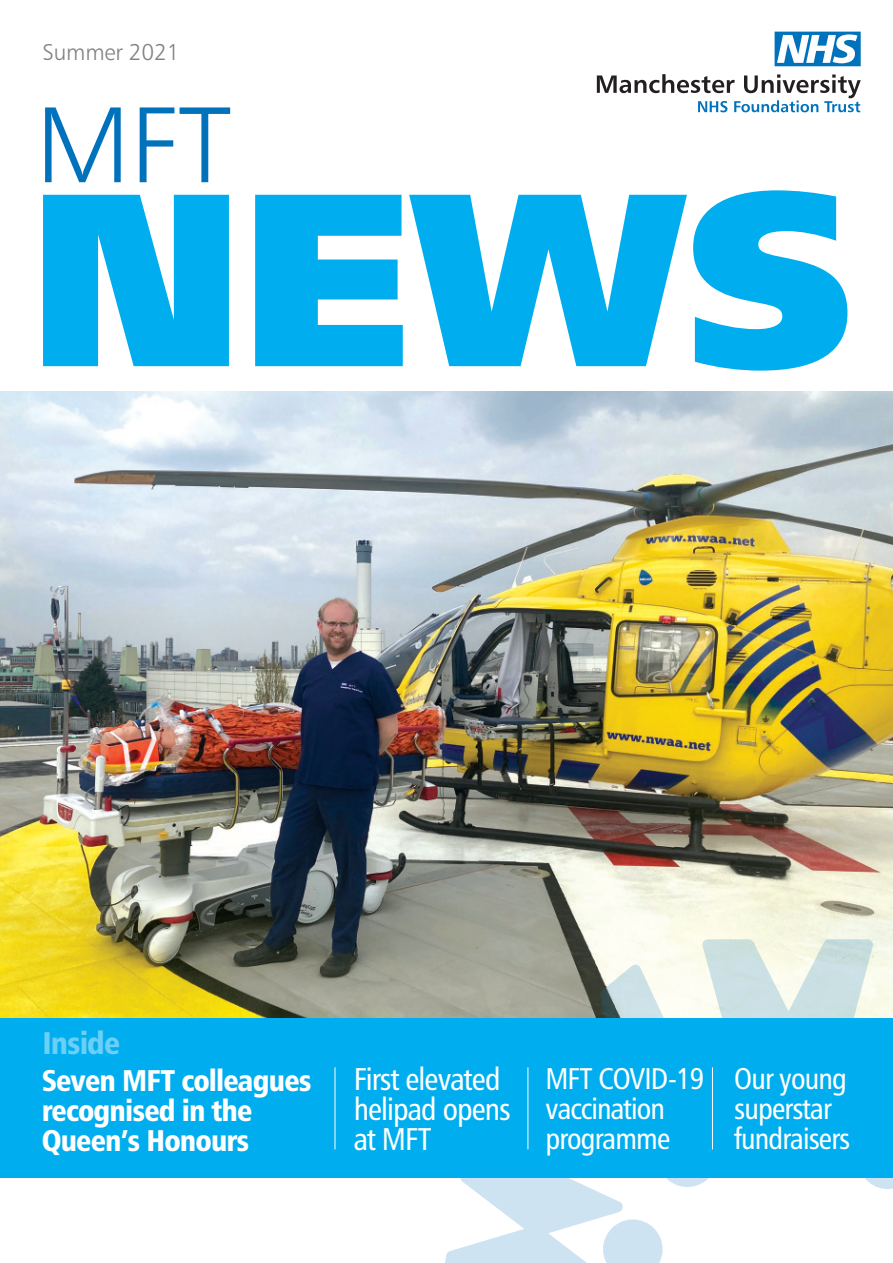
<style>
.page{position:relative;width:893px;height:1263px;background:#fff}
.page>*{position:absolute;margin:0;border:0;box-sizing:border-box;transform-origin:0 0}
.t1{font:246.9px "Humanist 777 BT Extra Black B";color:#00aeef}
.t2{font:107.7px "Humanist 777 BT Light B";color:#0072bc}
.t3{font:31.5px/30px "Humanist 777 BT Roman Condensed B";letter-spacing:-.03em;color:#fff}
.t4{font:31.35px "Humanist 777 BT Black Condensed B";letter-spacing:-.03em;color:#6bcff6}
.t5{font:30px/30px "Humanist 777 BT Roman Condensed B";letter-spacing:-.03em;color:#fff}
.t6{font:30px/30px "Humanist 777 BT Black Condensed B";letter-spacing:-.03em;color:#fff}
.t7{font:22.95px "Humanist 777 BT Light B";letter-spacing:-.01em;color:#808285}
</style>
<div class="page">
<img style="left:0;top:391px;width:893px;height:627px">
<svg style="left:775px;top:32px;width:86px;height:34px"></svg>
<svg style="left:597px;top:74px;width:264px;height:38px"></svg>
<svg style="left:439px;top:939px;width:454px;height:324px"></svg>
<div style="left:0;top:1018px;width:893px;height:160px;background:#00aeef"></div>
<hr style="left:335px;top:1067px;width:1px;height:82px;background:#fff">
<hr style="left:528px;top:1067px;width:1px;height:82px;background:#fff">
<hr style="left:712px;top:1067px;width:1px;height:82px;background:#fff">
<p class="t7" style="left:43px;top:38px;width:139px">Summer 2021</p>
<h2 class="t2" style="left:35px;top:79px;width:197px">MFT</h2>
<h1 class="t1" style="left:29px;top:121px;width:828px">NEWS</h1>
<p class="t4" style="left:43px;top:1023px;width:79px">Inside</p>
<p class="t6" style="left:42px;top:1064px;width:271px">Seven MFT colleagues recognised in the<br>Queen’s Honours</p>
<p class="t3" style="left:354px;top:1063px;width:159px">First elevated helipad opens at MFT</p>
<p class="t5" style="left:545px;top:1063px;width:161px">MFT COVID-19 vaccination programme</p>
<p class="t5" style="left:734px;top:1063px;width:118px">Our young superstar fundraisers</p>
</div>
